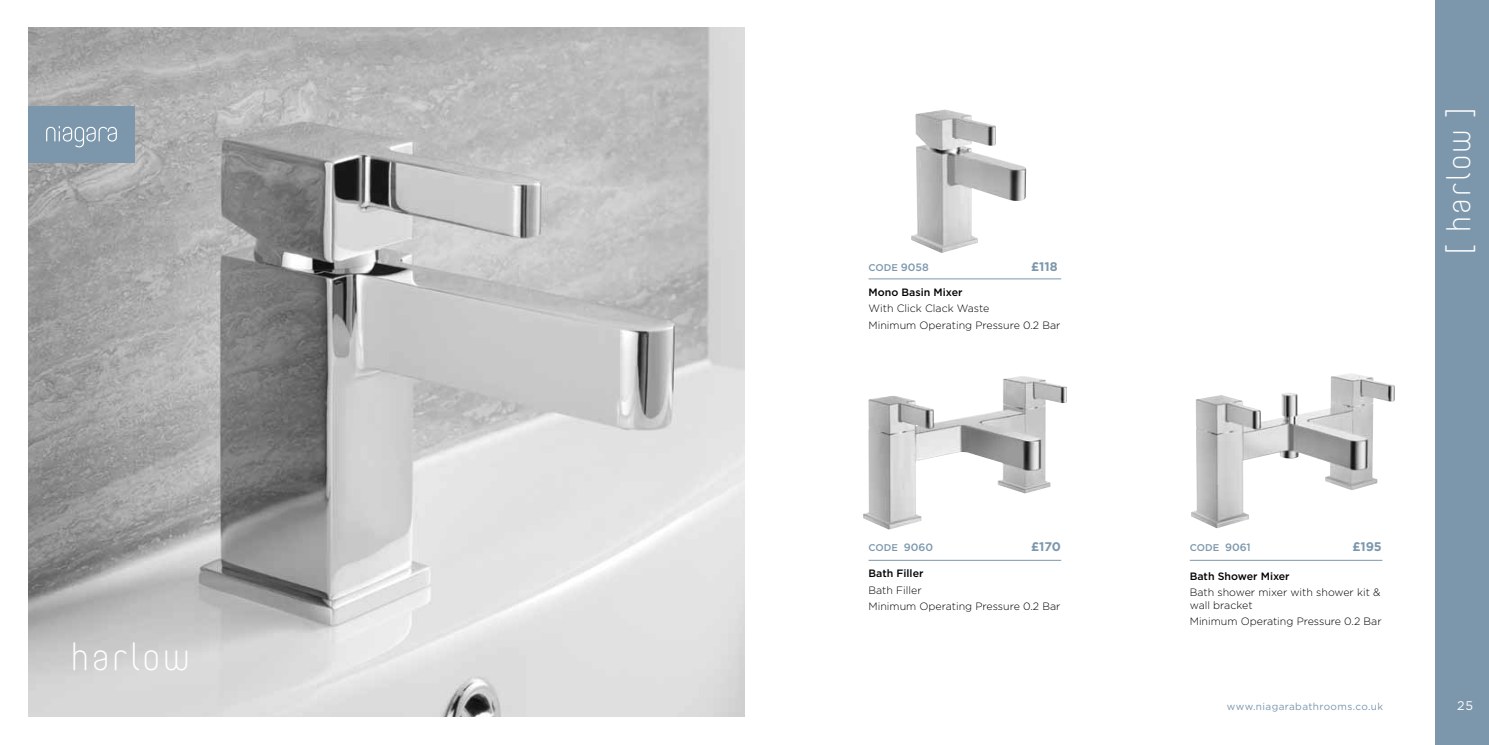
<style>
.page{position:relative;width:1489px;height:745px;background:#fff}
.page>*{position:absolute;margin:0;border:0;box-sizing:border-box;transform-origin:0 0}
.t1{font:200 37.5px "Core Mellow 25";letter-spacing:.07em;color:#fff}
.t2{font:200 32.5px "Core Mellow 25";letter-spacing:.07em;color:#fff}
.t3{font:700 12.5px "Gotham";color:#7c97ac}
.t4{font:12.5px "Gotham";color:#fff}
.t5{font:300 10.62px/16.2px "Gotham";color:#000}
.t6{font:500 10.62px "Gotham";color:#000}
.t7{font:10px "Gotham";letter-spacing:.04em;color:#7c97ac}
.t8{font:500 9.75px "Gotham";color:#7c97ac}
.s1{font-size:10.62px}
</style>
<div class="page">
<img style="left:28px;top:28px;width:716px;height:687px">
<img style="left:863px;top:376px;width:204px;height:153px">
<img style="left:1191px;top:373px;width:203px;height:155px">
<img style="left:911px;top:109px;width:115px;height:144px">
<div style="left:1435px;top:0;width:53px;height:744px;background:#7c97ac"></div>
<div style="left:28px;top:106px;width:107px;height:57px;background:#7c97ac"></div>
<svg style="left:46px;top:126px;width:71px;height:21px"></svg>
<hr style="left:868px;top:278px;width:193px;height:1px;background:#7c97ac">
<hr style="left:868px;top:559px;width:193px;height:1px;background:#7c97ac">
<hr style="left:1189px;top:559px;width:193px;height:1px;background:#7c97ac">
<h1 class="t1" style="left:71px;top:628px;width:121px">harlow</h1>
<p class="t8" style="left:868px;top:260px;width:62px">CODE <span class="s1">9058</span></p>
<p class="t3" style="left:1031px;top:258px;width:28px">£118</p>
<p class="t6" style="left:868px;top:285px;width:95px">Mono Basin Mixer</p>
<p class="t5" style="left:868px;top:300px;width:193px">With Click Clack Waste<br>Minimum Operating Pressure 0.2 Bar</p>
<h2 class="t2" style="left:1433px;top:255px;width:150px;rotate:-90deg">[ harlow ]</h2>
<p class="t8" style="left:868px;top:541px;width:66px">CODE <span class="s1">9060</span></p>
<p class="t3" style="left:1031px;top:538px;width:31px">£170</p>
<p class="t8" style="left:1189px;top:541px;width:62px">CODE <span class="s1">9061</span></p>
<p class="t3" style="left:1352px;top:538px;width:31px">£195</p>
<p class="t6" style="left:868px;top:566px;width:56px">Bath Filler</p>
<p class="t5" style="left:868px;top:581px;width:193px">Bath Filler<br>Minimum Operating Pressure 0.2 Bar</p>
<p class="t6" style="left:1189px;top:569px;width:101px">Bath Shower Mixer</p>
<p class="t5" style="left:1189px;top:585px;width:192px;line-height:12.8px">Bath shower mixer with shower kit &amp; wall bracket</p>
<p class="t5" style="left:1189px;top:613px;width:193px">Minimum Operating Pressure 0.2 Bar</p>
<p class="t7" style="left:1226px;top:699px;width:158px">www.niagarabathrooms.co.uk</p>
<p class="t4" style="left:1456px;top:697px;width:18px">25</p>
</div>
